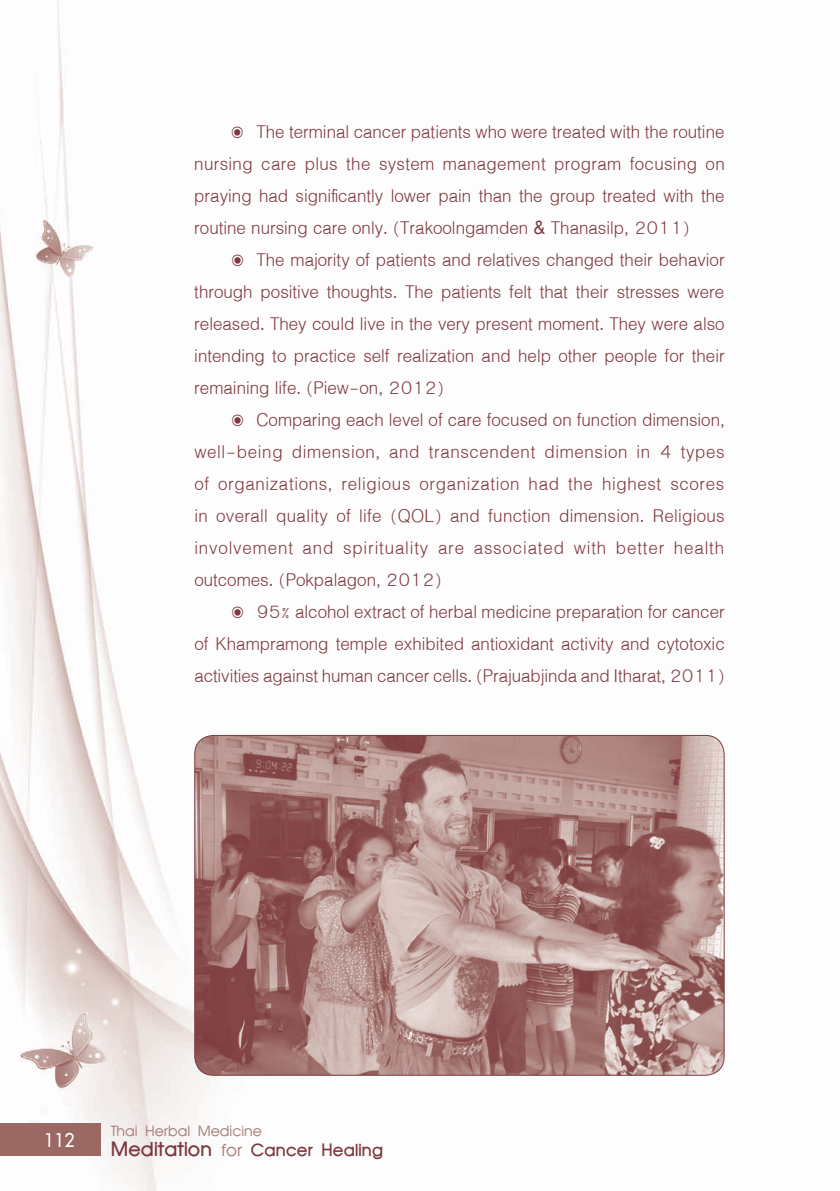
<style>
.page{position:relative;width:840px;height:1191px;background:#fff}
.page>*{position:absolute;margin:0;border:0;box-sizing:border-box;transform-origin:0 0}
.t1{font:28px/32px "UPC Vanila";color:#7d393f;text-align:justify}
.t2{font:26px "DS Ka Mon Bold";color:#7d393f}
.t3{font:26px "PSL Kittithada Bold";color:#fff}
.t4{font:22px "DS Ka Mon";color:#a57973}
.s1{font-family:"UPC Vanila Bold"}
.s2{font-size:30px}
.s3{font-family:"DS Ka Mon";color:#a57973}
</style>
<div class="page">
<img style="left:0;top:1px;width:725px;height:1190px">
<div style="left:0;top:1123px;width:100px;height:32px;background:#9b6864"></div>
<img style="left:195px;top:735px;width:528px;height:340px">
<p class="t1" style="left:194px;top:114px;width:531px;text-indent:36px"><span class="s1">๏</span> The terminal cancer patients who were treated with the routine nursing care plus the system management program focusing on praying had significantly lower pain than the group treated with the routine nursing care only. (Trakoolngamden &amp; Thanasilp, 2011)</p>
<p class="t1" style="left:194px;top:242px;width:531px;text-indent:36px"><span class="s1">๏</span> The majority of patients and relatives changed their behavior through positive thoughts. The patients felt that their stresses were released. They could live in the very present moment. They were also intending to practice self realization and help other people for their remaining life. (Piew-on, 2012)</p>
<p class="t1" style="left:194px;top:402px;width:531px;text-indent:36px"><span class="s1">๏</span> Comparing each level of care focused on function dimension, well-being dimension, and transcendent dimension in 4 types of organizations, religious organization had the highest scores in overall quality of life (QOL) and function dimension. Religious involvement and spirituality are associated with better health outcomes. (Pokpalagon, 2012)</p>
<p class="t1" style="left:194px;top:594px;width:531px;text-indent:36px"><span class="s1">๏</span> 95% alcohol extract of herbal medicine preparation for cancer of Khampramong temple exhibited antioxidant activity and cytotoxic activities against human cancer cells. (Prajuabjinda and Itharat, 2011)</p>
<p class="t3" style="left:44px;top:1127px;width:32px">112</p>
<p class="t4" style="left:111px;top:1116px;width:153px">Thai Herbal Medicine</p>
<p class="t2" style="left:111px;top:1132px;width:274px"><span class="s2">Meditation</span> <span class="s3">for</span> Cancer Healing</p>
</div>
